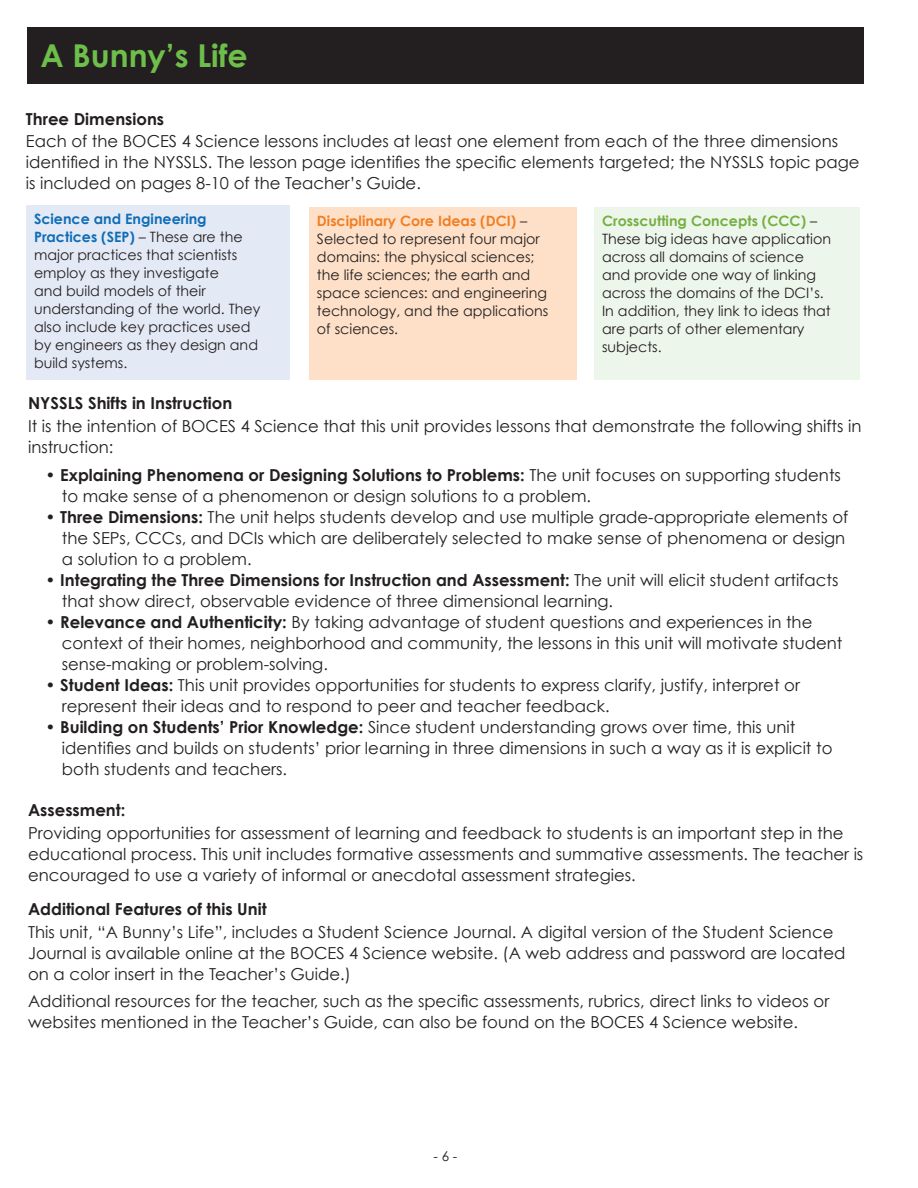
<style>
.page{position:relative;width:918px;height:1188px;background:#fff}
.page>*{position:absolute;margin:0;border:0;box-sizing:border-box;transform-origin:0 0}
.t1{font:700 31.5px "Century Gothic";color:#6dbe4b}
.t2{font:16.5px/21px "Century Gothic";color:#231f20}
.t3{font:700 16.5px "Century Gothic";color:#231f20}
.t4{font:14.25px/18px "Century Gothic";color:#231f20}
.t5{font:13.5px "Century Gothic";color:#231f20}
.s1{font-weight:700;color:#f27e22}
.s2{font-weight:700;color:#75b042}
.s3{font-weight:700;color:#106db7}
.s4{font-weight:700}
</style>
<div class="page">
<div style="left:26px;top:205px;width:263px;height:175px;background:#e4eaf5"></div>
<div style="left:309px;top:207px;width:268px;height:173px;background:#fde0c7"></div>
<div style="left:594px;top:207px;width:266px;height:173px;background:#edf6ea"></div>
<div style="left:27px;top:27px;width:837px;height:56px;background:#231f20"></div>
<h1 class="t1" style="left:40px;top:36px;width:209px">A Bunny’s Life</h1>
<p class="t3" style="left:26px;top:108px;width:140px">Three Dimensions</p>
<p class="t2" style="left:26px;top:131px;width:835px">Each of the BOCES 4 Science lessons includes at least one element from each of the three dimensions identified in the NYSSLS. The lesson page identifies the specific elements targeted; the NYSSLS topic page is included on pages 8-10 of the Teacher’s Guide.</p>
<p class="t4" style="left:317px;top:212px;width:233px"><span class="s1">Disciplinary Core Ideas (DCI)</span> –<br>Selected to represent four major domains: the physical sciences; the life sciences; the earth and space sciences: and engineering technology, and the applications of sciences.</p>
<p class="t4" style="left:602px;top:212px;width:231px"><span class="s2">Crosscutting Concepts (CCC)</span> –<br>These big ideas have application across all domains of science and provide one way of linking across the domains of the DCI’s.<br>In addition, they link to ideas that are parts of other elementary subjects.</p>
<p class="t4" style="left:34px;top:210px;width:228px"><span class="s3">Science and Engineering<br>Practices (SEP)</span> – These are the major practices that scientists employ as they investigate<br>and build models of their understanding of the world. They also include key practices used by engineers as they design and build systems.</p>
<p class="t3" style="left:28px;top:393px;width:206px">NYSSLS Shifts in Instruction</p>
<p class="t2" style="left:28px;top:415px;width:835px">It is the intention of BOCES 4 Science that this unit provides lessons that demonstrate the following shifts in instruction:</p>
<p class="t2" style="left:62px;top:464px;width:781px;text-indent:-16px">• <span class="s4">Explaining Phenomena or Designing Solutions to Problems:</span> The unit focuses on supporting students to make sense of a phenomenon or design solutions to a problem.</p>
<p class="t2" style="left:62px;top:506px;width:788px;text-indent:-16px">• <span class="s4">Three Dimensions:</span> The unit helps students develop and use multiple grade-appropriate elements of the SEPs, CCCs, and DCIs which are deliberately selected to make sense of phenomena or design a solution to a problem.</p>
<p class="t2" style="left:62px;top:569px;width:778px;text-indent:-16px">• <span class="s4">Integrating the Three Dimensions for Instruction and Assessment:</span> The unit will elicit student artifacts that show direct, observable evidence of three dimensional learning.</p>
<p class="t2" style="left:62px;top:611px;width:782px;text-indent:-16px">• <span class="s4">Relevance and Authenticity:</span> By taking advantage of student questions and experiences in the context of their homes, neighborhood and community, the lessons in this unit will motivate student sense-making or problem-solving.</p>
<p class="t2" style="left:62px;top:674px;width:740px;text-indent:-16px">• <span class="s4">Student Ideas:</span> This unit provides opportunities for students to express clarify, justify, interpret or represent their ideas and to respond to peer and teacher feedback.</p>
<p class="t2" style="left:62px;top:716px;width:772px;text-indent:-16px">• <span class="s4">Building on Students’ Prior Knowledge:</span> Since student understanding grows over time, this unit identifies and builds on students’ prior learning in three dimensions in such a way as it is explicit to both students and teachers.</p>
<p class="t3" style="left:28px;top:800px;width:99px">Assessment:</p>
<p class="t2" style="left:28px;top:822px;width:837px">Providing opportunities for assessment of learning and feedback to students is an important step in the educational process. This unit includes formative assessments and summative assessments. The teacher is encouraged to use a variety of informal or anecdotal assessment strategies.</p>
<p class="t3" style="left:28px;top:899px;width:240px">Additional Features of this Unit</p>
<p class="t2" style="left:28px;top:921px;width:819px">This unit, “A Bunny’s Life”, includes a Student Science Journal. A digital version of the Student Science<br>Journal is available online at the BOCES 4 Science website. (A web address and password are located on a color insert in the Teacher’s Guide.)</p>
<p class="t2" style="left:28px;top:991px;width:803px">Additional resources for the teacher, such as the specific assessments, rubrics, direct links to videos or websites mentioned in the Teacher’s Guide, can also be found on the BOCES 4 Science website.</p>
<p class="t5" style="left:434px;top:1148px;width:25px">- 6 -</p>
</div>
